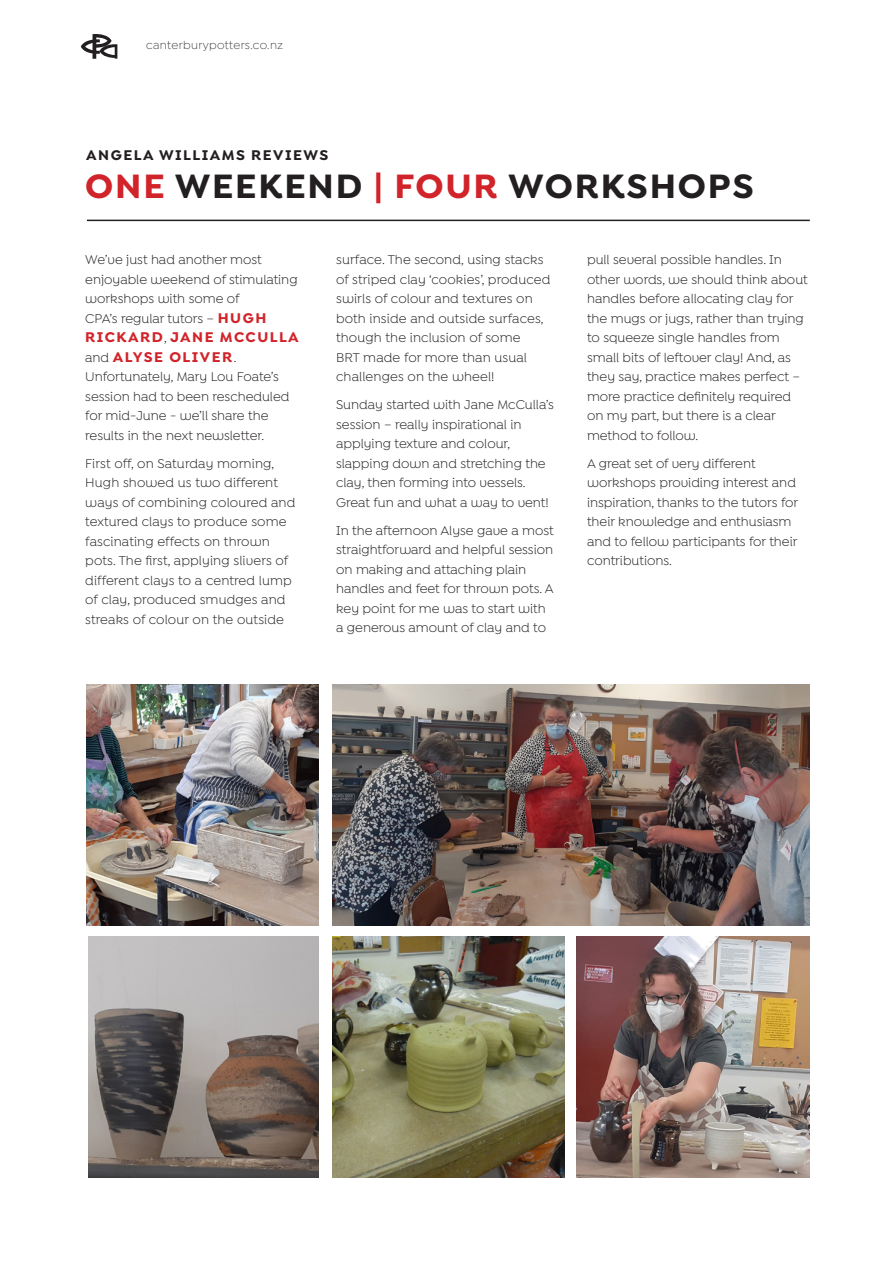
<style>
.page{position:relative;width:893px;height:1263px;background:#fff}
.page>*{position:absolute;margin:0;border:0;box-sizing:border-box;transform-origin:0 0}
.t1{font:700 36px "Isidora Sans Alt";letter-spacing:.05em;color:#231f20}
.t2{font:700 15px/19.5px "Isidora Sans Alt";letter-spacing:.1em;color:#d1232a}
.t3{font:700 15px "Isidora Sans Alt";letter-spacing:.1em;color:#231f20}
.t4{font:13.5px/19.5px "Isidora Sans Alt";color:#231f20}
.t5{font:300 12px "Isidora Sans";letter-spacing:.03em;color:#231f20}
.s1{color:#d1232a}
.s2{font-weight:700;font-size:15px;color:#d1232a}
.s3{font-weight:400;font-size:13.5px;color:#231f20}
</style>
<div class="page">
<svg style="left:81px;top:34px;width:36px;height:25px"></svg>
<hr style="left:87px;top:220px;width:723px;height:1px;background:#231f20">
<img style="left:577px;top:937px;width:232px;height:241px">
<img style="left:87px;top:684px;width:232px;height:241px">
<img style="left:88px;top:937px;width:231px;height:241px">
<img style="left:332px;top:684px;width:478px;height:241px">
<img style="left:332px;top:937px;width:232px;height:241px">
<p class="t5" style="left:146px;top:39px;width:138px">canterburypotters.co.nz</p>
<p class="t3" style="left:86px;top:145px;width:244px">ANGELA WILLIAMS REVIEWS</p>
<h1 class="t1" style="left:85px;top:164px;width:670px"><span class="s1">ONE</span> WEEKEND <span class="s1">| FOUR</span> WORKSHOPS</h1>
<p class="t4" style="left:85px;top:250px;width:214px">We’ve just had another most enjoyable weekend of stimulating workshops with some of<br>CPA’s regular tutors – <span class="s2">HUGH</span></p>
<p class="t2" style="left:85px;top:328px;width:215px">RICKARD<span class="s3">,</span> JANE MCCULLA <span class="s3">and</span> ALYSE OLIVER<span class="s3">.</span></p>
<p class="t4" style="left:85px;top:367px;width:206px">Unfortunately, Mary Lou Foate’s session had to been rescheduled for mid-June - we’ll share the results in the next newsletter.</p>
<p class="t4" style="left:85px;top:454px;width:212px">First off, on Saturday morning,<br>Hugh showed us two different ways of combining coloured and textured clays to produce some fascinating effects on thrown pots. The first, applying slivers of different clays to a centred lump of clay, produced smudges and streaks of colour on the outside</p>
<p class="t4" style="left:336px;top:250px;width:216px">surface. The second, using stacks of striped clay ‘cookies’, produced swirls of colour and textures on both inside and outside surfaces, though the inclusion of some<br>BRT made for more than usual challenges on the wheel!</p>
<p class="t4" style="left:336px;top:395px;width:219px">Sunday started with Jane McCulla’s session – really inspirational in applying texture and colour, slapping down and stretching the clay, then forming into vessels.<br>Great fun and what a way to vent!</p>
<p class="t4" style="left:336px;top:520px;width:219px">In the afternoon Alyse gave a most straightforward and helpful session on making and attaching plain handles and feet for thrown pots. A key point for me was to start with a generous amount of clay and to</p>
<p class="t4" style="left:587px;top:250px;width:222px">pull several possible handles. In other words, we should think about handles before allocating clay for the mugs or jugs, rather than trying to squeeze single handles from small bits of leftover clay! And, as they say, practice makes perfect – more practice definitely required on my part, but there is a clear method to follow.</p>
<p class="t4" style="left:587px;top:453px;width:213px">A great set of very different workshops providing interest and inspiration, thanks to the tutors for their knowledge and enthusiasm and to fellow participants for their contributions.</p>
</div>
